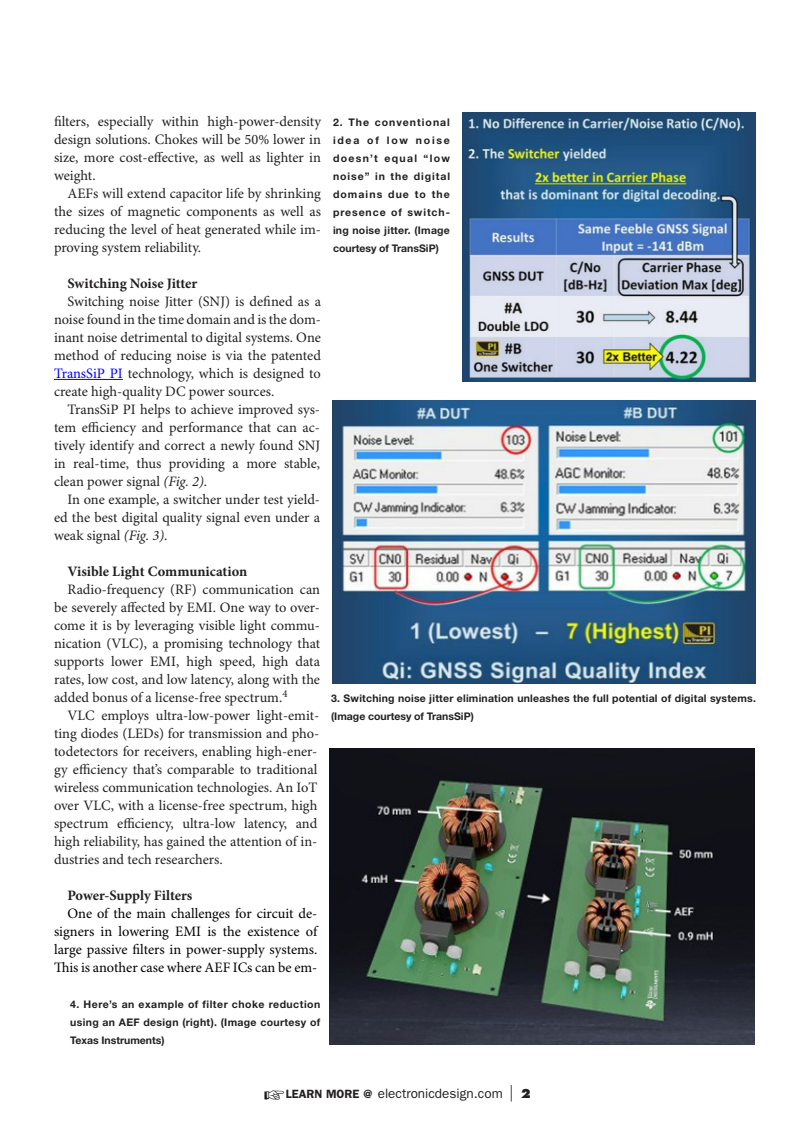
<style>
.page{position:relative;width:810px;height:1134px;background:#fff}
.page>*{position:absolute;margin:0;border:0;box-sizing:border-box;transform-origin:0 0}
.t1{font:14.4px/18px "Minion Pro";color:#231f20;text-align:justify}
.t2{font:14.4px/18px "Minion Pro";letter-spacing:-.005em;color:#000;text-align:justify}
.t3{font:700 14.4px "Minion Pro";letter-spacing:-.005em;color:#231f20}
.t4{font:13.5px "ITC Franklin Gothic Std";color:#231f20}
.captions{font:700 10.5px/18px "Helvetica Neue LT Std";letter-spacing:.02em;color:#231f20;text-align:justify}
.s1{color:#00f}
.s2{font-style:italic}
.s3{font-weight:600;font-size:12px}
.s4{font-family:"Futura Std";font-weight:300;font-size:16.5px}
.s5{font-family:"Futura Std";font-weight:800;font-size:12px}
</style>
<div class="page">
<hr style="left:54px;top:379px;width:69px;height:1px;background:#00f">
<img style="left:462px;top:113px;width:294px;height:269px">
<img style="left:332px;top:400px;width:424px;height:284px">
<img style="left:329px;top:748px;width:426px;height:296px">
<p class="t1" style="left:54px;top:113px;width:269px">filters, especially within high-power-density design solutions. Chokes will be 50% lower in size, more cost-effective, as well as lighter in weight.</p>
<p class="t1" style="left:54px;top:185px;width:269px;text-indent:14px">AEFs will extend capacitor life by shrinking the sizes of magnetic components as well as reducing the level of heat generated while im&shy;proving system reliability.</p>
<p class="t3" style="left:68px;top:275px;width:131px">Switching Noise Jitter</p>
<p class="t1" style="left:54px;top:293px;width:269px;text-indent:14px">Switching noise Jitter (SNJ) is defined as a noise found in the time domain and is the dom&shy;inant noise detrimental to digital systems. One method of reducing noise is via the patented <span class="s1">TransSiP PI</span> technology, which is designed to create high-quality DC power sources.</p>
<p class="t1" style="left:54px;top:401px;width:268px;text-indent:14px">TransSiP PI helps to achieve improved sys&shy;tem efficiency and performance that can ac&shy;tively identify and correct a newly found SNJ in real-time, thus providing a more stable, clean power signal <span class="s2">(Fig. 2)</span>.</p>
<p class="t1" style="left:54px;top:491px;width:268px;text-indent:14px">In one example, a switcher under test yield&shy;ed the best digital quality signal even under a weak signal <span class="s2">(Fig. 3)</span>.</p>
<p class="t3" style="left:68px;top:563px;width:181px">Visible Light Communication</p>
<p class="t1" style="left:54px;top:581px;width:268px;text-indent:14px">Radio-frequency (RF) communication can be severely affected by EMI. One way to over&shy;come it is by leveraging visible light commu&shy;nication (VLC), a promising technology that supports lower EMI, high speed, high data rates, low cost, and low latency, along with the added bonus of a license-free spectrum.<sup>4</sup></p>
<p class="t1" style="left:54px;top:707px;width:267px;text-align:left;text-indent:14px">VLC employs ultra-low-power light-emit&shy;ting diodes (LEDs) for transmission and pho&shy;todetectors for receivers, enabling high-ener&shy;gy efficiency that’s comparable to traditional wireless communication technologies. An IoT over VLC, with a license-free spectrum, high spectrum efficiency, ultra-low latency, and high reliability, has gained the attention of in&shy;dustries and tech researchers.</p>
<p class="t3" style="left:68px;top:887px;width:126px">Power-Supply Filters</p>
<p class="t2" style="left:54px;top:905px;width:265px;text-indent:14px">One of the main challenges for circuit de&shy;signers in lowering EMI is the existence of large passive filters in power-supply systems.<br>This is another case where AEF ICs can be em-</p>
<p class="captions" style="left:333px;top:113px;width:119px">2. The conventional idea of low noise doesn’t equal “low noise” in the digital domains due to the presence of switch&shy;ing noise jitter. (Image courtesy of TransSiP)</p>
<p class="captions" style="left:331px;top:689px;width:426px">3. Switching noise jitter elimination unleashes the full potential of digital systems. (Image courtesy of TransSiP)</p>
<p class="captions" style="left:70px;top:995px;width:252px">4. Here’s an example of filter choke reduction using an AEF design (right). (Image courtesy of Texas Instruments)</p>
<p class="t4" style="left:264px;top:1086px;width:268px">☞<span class="s3">LEARN MORE @</span> electronicdesign.com <span class="s4">|</span> <span class="s5">2</span></p>
</div>
